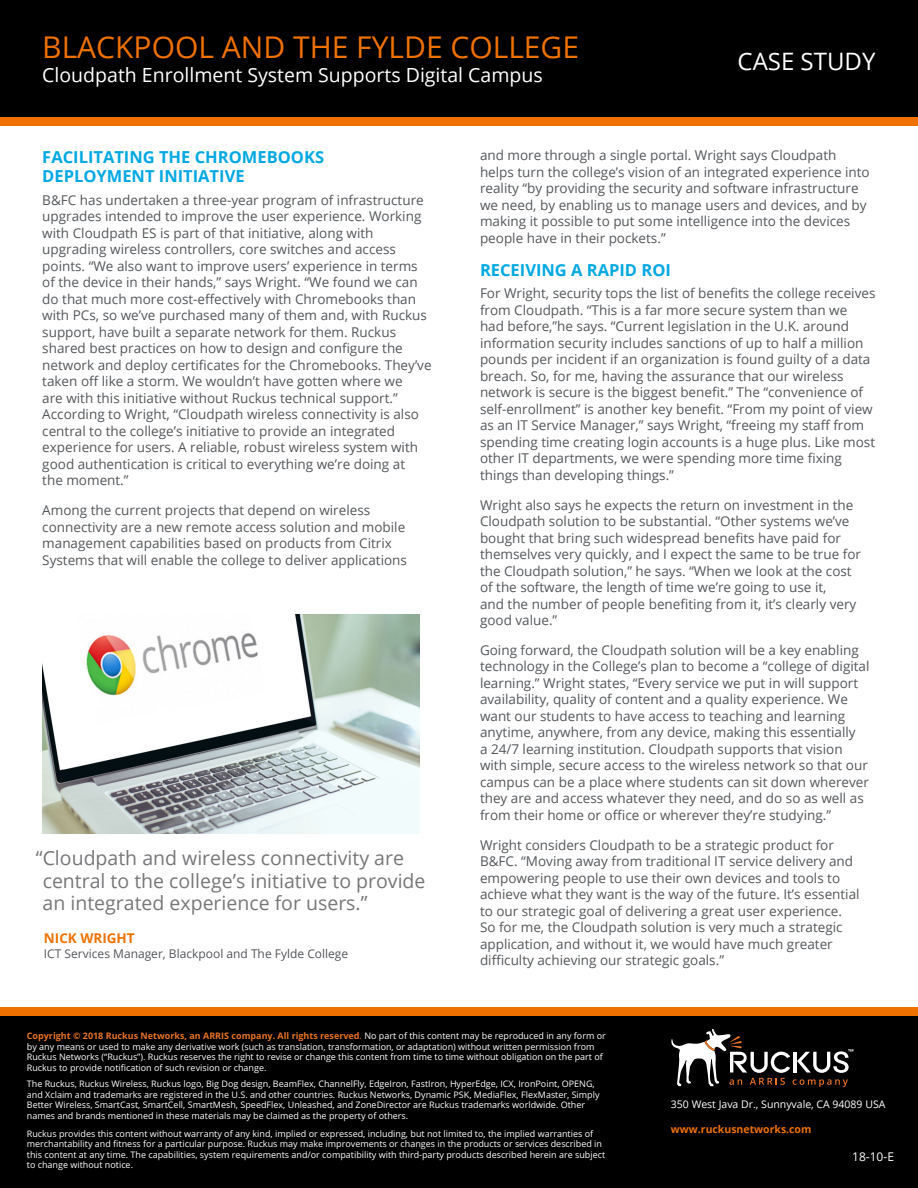
<style>
.page{position:relative;width:918px;height:1188px;background:#fff}
.page>*{position:absolute;margin:0;border:0;box-sizing:border-box;transform-origin:0 0}
.CS_Document_Title__h{font:30px "Open Sans";color:#ef7100}
.t1{font:24px "Open Sans";color:#fff}
.CS_Pull_Quote{font:19.5px/22.5px "Open Sans";color:#77777a}
.CS_Document_Subtitle{font:19.5px "Open Sans";color:#fff}
.CS_Body_Header_Level{font:700 16.5px/19.8px "Open Sans";color:#00a8e2}
.CS_Body_Copy{font:13.5px/16.5px "Open Sans";color:#54575a}
.CS_Pull_Quote_Name{font:700 13.5px "Open Sans";color:#ef7100}
.CS_Pull_Quote_Compan{font:12px "Open Sans";color:#54555a}
.t2{font:12px "Open Sans";color:#fff}
.CS_Body_Copy-2{font:10.5px "Open Sans";color:#fff}
.CS_Body_Copy-3{font:700 10.5px "Open Sans";color:#ef7100}
.t3{font:9px/10.5px "Open Sans";color:#fff}
.s1{font-weight:700;color:#e97324}
.s2{color:#e97324}
</style>
<div class="page">
<div style="left:0;top:0;width:918px;height:118px;background:#010000"></div>
<div style="left:0;top:118px;width:918px;height:8px;background:#ef7100"></div>
<div style="left:0;top:1014px;width:918px;height:174px;background:#010000"></div>
<div style="left:0;top:1007px;width:918px;height:9px;background:#ef7100"></div>
<svg style="left:671px;top:1029px;width:183px;height:59px"></svg>
<img style="left:42px;top:614px;width:378px;height:220px">
<p class="CS_Document_Title__h" style="left:42px;top:27px;width:538px">BLACKPOOL AND THE FYLDE COLLEGE</p>
<p class="CS_Document_Subtitle" style="left:42px;top:62px;width:502px">Cloudpath Enrollment System Supports Digital Campus</p>
<p class="t1" style="left:738px;top:45px;width:139px">CASE STUDY</p>
<p class="CS_Body_Header_Level" style="left:42px;top:146px;width:283px">FACILITATING THE CHROMEBOOKS<br>DEPLOYMENT INITIATIVE</p>
<p class="CS_Body_Copy" style="left:42px;top:191px;width:391px">B&amp;FC has undertaken a three-year program of infrastructure upgrades intended to improve the user experience. Working with Cloudpath ES is part of that initiative, along with upgrading wireless controllers, core switches and access points. “We also want to improve users’ experience in terms of the device in their hands,” says Wright. “We found we can do that much more cost-effectively with Chromebooks than with PCs, so we’ve purchased many of them and, with Ruckus support, have built a separate network for them. Ruckus shared best practices on how to design and configure the network and deploy certificates for the Chromebooks. They’ve taken off like a storm. We wouldn’t have gotten where we<br>are with this initiative without Ruckus technical support.” According to Wright, “Cloudpath wireless connectivity is also central to the college’s initiative to provide an integrated experience for users. A reliable, robust wireless system with good authentication is critical to everything we’re doing at<br>the moment.”</p>
<p class="CS_Body_Copy" style="left:42px;top:502px;width:366px">Among the current projects that depend on wireless connectivity are a new remote access solution and mobile management capabilities based on products from Citrix Systems that will enable the college to deliver applications</p>
<p class="CS_Pull_Quote" style="left:43px;top:847px;width:384px;text-indent:-7px">“Cloudpath and wireless connectivity are central to the college’s initiative to provide an integrated experience for users.”</p>
<p class="CS_Pull_Quote_Name" style="left:44px;top:929px;width:92px">NICK WRIGHT</p>
<p class="CS_Pull_Quote_Compan" style="left:44px;top:946px;width:306px">ICT Services Manager, Blackpool and The Fylde College</p>
<p class="CS_Body_Copy" style="left:480px;top:147px;width:391px">and more through a single portal. Wright says Cloudpath helps turn the college’s vision of an integrated experience into reality “by providing the security and software infrastructure we need, by enabling us to manage users and devices, and by making it possible to put some intelligence into the devices people have in their pockets.”</p>
<p class="CS_Body_Header_Level" style="left:480px;top:260px;width:192px">RECEIVING A RAPID ROI</p>
<p class="CS_Body_Copy" style="left:480px;top:285px;width:397px">For Wright, security tops the list of benefits the college receives from Cloudpath. “This is a far more secure system than we<br>had before,”he says. “Current legislation in the U.K. around information security includes sanctions of up to half a million pounds per incident if an organization is found guilty of a data breach. So, for me, having the assurance that our wireless network is secure is the biggest benefit.” The “convenience of self-enrollment” is another key benefit. “From my point of view as an IT Service Manager,” says Wright, “freeing my staff from spending time creating login accounts is a huge plus. Like most other IT departments, we were spending more time fixing things than developing things.”</p>
<p class="CS_Body_Copy" style="left:480px;top:496px;width:383px">Wright also says he expects the return on investment in the Cloudpath solution to be substantial. “Other systems we’ve bought that bring such widespread benefits have paid for themselves very quickly, and I expect the same to be true for the Cloudpath solution,” he says. “When we look at the cost of the software, the length of time we’re going to use it,<br>and the number of people benefiting from it, it’s clearly very good value.”</p>
<p class="CS_Body_Copy" style="left:480px;top:641px;width:391px">Going forward, the Cloudpath solution will be a key enabling technology in the College’s plan to become a “college of digital learning.” Wright states, “Every service we put in will support availability, quality of content and a quality experience. We want our students to have access to teaching and learning anytime, anywhere, from any device, making this essentially<br>a 24/7 learning institution. Cloudpath supports that vision with simple, secure access to the wireless network so that our campus can be a place where students can sit down wherever they are and access whatever they need, and do so as well as from their home or office or wherever they’re studying.”</p>
<p class="CS_Body_Copy" style="left:480px;top:836px;width:381px">Wright considers Cloudpath to be a strategic product for B&amp;FC. “Moving away from traditional IT service delivery and empowering people to use their own devices and tools to achieve what they want is the way of the future. It’s essential to our strategic goal of delivering a great user experience.<br>So for me, the Cloudpath solution is very much a strategic application, and without it, we would have much greater difficulty achieving our strategic goals.”</p>
<p class="t3" style="left:27px;top:1030px;width:581px"><span class="s1">Copyright © 2018 Ruckus Networks, an ARRIS company. All rights reserved</span><span class="s2">.</span> No part of this content may be reproduced in any form or by any means or used to make any derivative work (such as translation, transformation, or adaptation) without written permission from Ruckus Networks (“Ruckus”). Ruckus reserves the right to revise or change this content from time to time without obligation on the part of Ruckus to provide notification of such revision or change.</p>
<p class="t3" style="left:27px;top:1078px;width:574px">The Ruckus, Ruckus Wireless, Ruckus logo, Big Dog design, BeamFlex, ChannelFly, EdgeIron, FastIron, HyperEdge, ICX, IronPoint, OPENG, and Xclaim and trademarks are registered in the U.S. and other countries. Ruckus Networks, Dynamic PSK, MediaFlex, FlexMaster, Simply Better Wireless, SmartCast, SmartCell, SmartMesh, SpeedFlex, Unleashed, and ZoneDirector are Ruckus trademarks worldwide. Other names and brands mentioned in these materials may be claimed as the property of others.</p>
<p class="t3" style="left:27px;top:1128px;width:580px">Ruckus provides this content without warranty of any kind, implied or expressed, including, but not limited to, the implied warranties of merchantability and fitness for a particular purpose. Ruckus may make improvements or changes in the products or services described in this content at any time. The capabilities, system requirements and/or compatibility with third-party products described herein are subject to change without notice.</p>
<p class="CS_Body_Copy-2" style="left:671px;top:1097px;width:216px">350 West Java Dr., Sunnyvale, CA 94089 USA</p>
<p class="CS_Body_Copy-3" style="left:671px;top:1122px;width:142px">www.ruckusnetworks.com</p>
<p class="t2" style="left:852px;top:1149px;width:43px">18-10-E</p>
<p class="t2" style="left:869px;top:1149px;width:26px">02 X</p>
</div>
